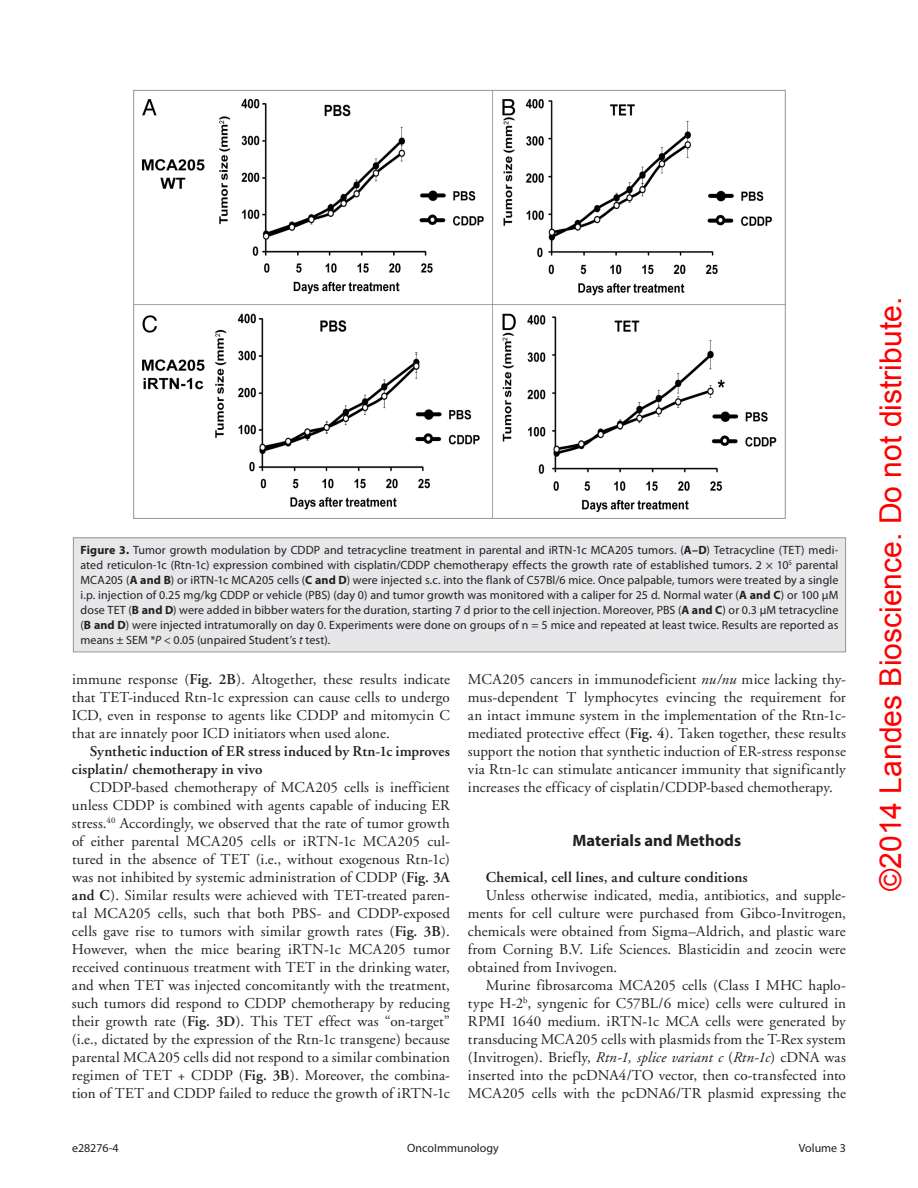
<style>
.page{position:relative;width:918px;height:1188px;background:#fff}
.page>*{position:absolute;margin:0;border:0;box-sizing:border-box;transform-origin:0 0}
.t1{font:30.15px "Arial";color:#f00}
.t2{font:700 16.5px "Myriad Pro";color:#231f20}
.t3{font:15px/18px "Adobe Garamond";letter-spacing:.01em;color:#231f20;text-align:justify}
.t4{font:600 15px/18px "Adobe Garamond";letter-spacing:.005em;color:#231f20}
.t5{font:12px/15px "Myriad Pro";letter-spacing:.005em;color:#231f20;text-align:justify}
.s1{font-weight:700}
.s2{font-style:italic}
.s3{font-weight:600}
</style>
<div class="page">
<img style="left:135px;top:92px;width:649px;height:425px">
<div style="left:73px;top:538px;width:773px;height:114px;background:#e6e7e9"></div>
<div style="left:73px;top:537px;width:773px;height:115px;border:1px solid #939598"></div>
<p class="t5" style="left:80px;top:542px;width:760px"><span class="s1">Figure 3.</span> Tumor growth modulation by CDDP and tetracycline treatment in parental and iRTN -1c MCA 205 tumors. (<span class="s1">A–D</span>) Tetracycline (TET) medi&shy;ated reticulon-1c (Rtn-1c) expression combined with cisplatin/CDDP chemotherapy effects the growth rate of established tumors. 2 × 10<sup>5</sup> parental MCA 205 (<span class="s1">A and B</span>) or iRTN -1c MCA 205 cells (<span class="s1">C and D</span>) were injected s.c. into the flank of C57Bl/6 mice. Once palpable, tumors were treated by a single i.p. injection of 0.25 mg/kg CDDP or vehicle (PBS) (day 0) and tumor growth was monitored with a caliper for 25 d. Normal water (<span class="s1">A and C</span>) or 100 µM dose TET (<span class="s1">B and D</span>) were added in bibber waters for the duration, starting 7 d prior to the cell injection. Moreover, PBS (<span class="s1">A and C</span>) or 0.3 µM tetracycline (<span class="s1">B and D</span>) were injected intratumorally on day 0. Experiments were done on groups of n = 5 mice and repeated at least twice. Results are reported as means ± SEM *<span class="s2">P</span> &lt; 0.05 (unpaired Student’s <span class="s2">t</span> test).</p>
<p class="t3" style="left:72px;top:671px;width:379px">immune response (<span class="s3">Fig. 2B</span>). Altogether, these results indicate that TET-induced Rtn-1c expression can cause cells to undergo ICD, even in response to agents like CDDP and mitomycin C that are innately poor ICD initiators when used alone.</p>
<p class="t4" style="left:72px;top:743px;width:380px;text-indent:18px">Synthetic induction of ER stress induced by Rtn-1c improves cisplatin/ chemotherapy in vivo</p>
<p class="t3" style="left:72px;top:779px;width:380px;text-indent:18px">CDDP-based chemotherapy of MCA205 cells is inefficient unless CDDP is combined with agents capable of inducing ER stress.<sup>40</sup> Accordingly, we observed that the rate of tumor growth of either parental MCA205 cells or iRTN-1c MCA205 cul&shy;tured in the absence of TET (i.e., without exogenous Rtn-1c) was not inhibited by systemic administration of CDDP (<span class="s3">Fig. 3A and C</span>). Similar results were achieved with TET-treated paren&shy;tal MCA205 cells, such that both PBS- and CDDP-exposed cells gave rise to tumors with similar growth rates (<span class="s3">Fig. 3B</span>).<br>However, when the mice bearing iRTN-1c MCA205 tumor received continuous treatment with TET in the drinking water, and when TET was injected concomitantly with the treatment, such tumors did respond to CDDP chemotherapy by reducing their growth rate (<span class="s3">Fig. 3D</span>). This TET effect was “on-target” (i.e., dictated by the expression of the Rtn-1c transgene) because parental MCA205 cells did not respond to a similar combination regimen of TET + CDDP (<span class="s3">Fig. 3B</span>). Moreover, the combina&shy;tion of TET and CDDP failed to reduce the growth of iRTN-1c</p>
<p class="t3" style="left:468px;top:671px;width:379px">MCA205 cancers in immunodeficient <span class="s2">nu/nu</span> mice lacking thy&shy;mus-dependent T lymphocytes evincing the requirement for an intact immune system in the implementation of the Rtn-1c&shy;mediated protective effect (<span class="s3">Fig. 4</span>). Taken together, these results support the notion that synthetic induction of ER-stress response via Rtn-1c can stimulate anticancer immunity that significantly increases the efficacy of cisplatin/CDDP-based chemotherapy.</p>
<p class="t2" style="left:573px;top:830px;width:170px">Materials and Methods</p>
<p class="t4" style="left:486px;top:869px;width:263px">Chemical, cell lines, and culture conditions</p>
<p class="t3" style="left:468px;top:887px;width:379px;text-indent:18px">Unless otherwise indicated, media, antibiotics, and supple&shy;ments for cell culture were purchased from Gibco-Invitrogen, chemicals were obtained from Sigma–Aldrich, and plastic ware from Corning B.V. Life Sciences. Blasticidin and zeocin were obtained from Invivogen.</p>
<p class="t3" style="left:468px;top:977px;width:380px;text-indent:18px">Murine fibrosarcoma MCA205 cells (Class I MHC haplo&shy;type H-2<sup>b</sup>, syngenic for C57BL/6 mice) cells were cultured in RPMI 1640 medium. iRTN-1c MCA cells were generated by transducing MCA205 cells with plasmids from the T-Rex system (Invitrogen). Briefly, <span class="s2">Rtn-1, splice variant c</span> (<span class="s2">Rtn-1c</span>) cDNA was inserted into the pcDNA4/TO vector, then co-transfected into MCA205 cells with the pcDNA6/TR plasmid expressing the</p>
<p class="t5" style="left:72px;top:1140px;width:48px">e28276-4</p>
<p class="t5" style="left:407px;top:1140px;width:93px">OncoI mmunology</p>
<p class="t5" style="left:799px;top:1140px;width:49px">Volume 3</p>
<h1 class="t1" style="left:871px;top:891px;width:595px;rotate:-90deg">©2014 Landes Bioscience. Do not distribute.</h1>
</div>
